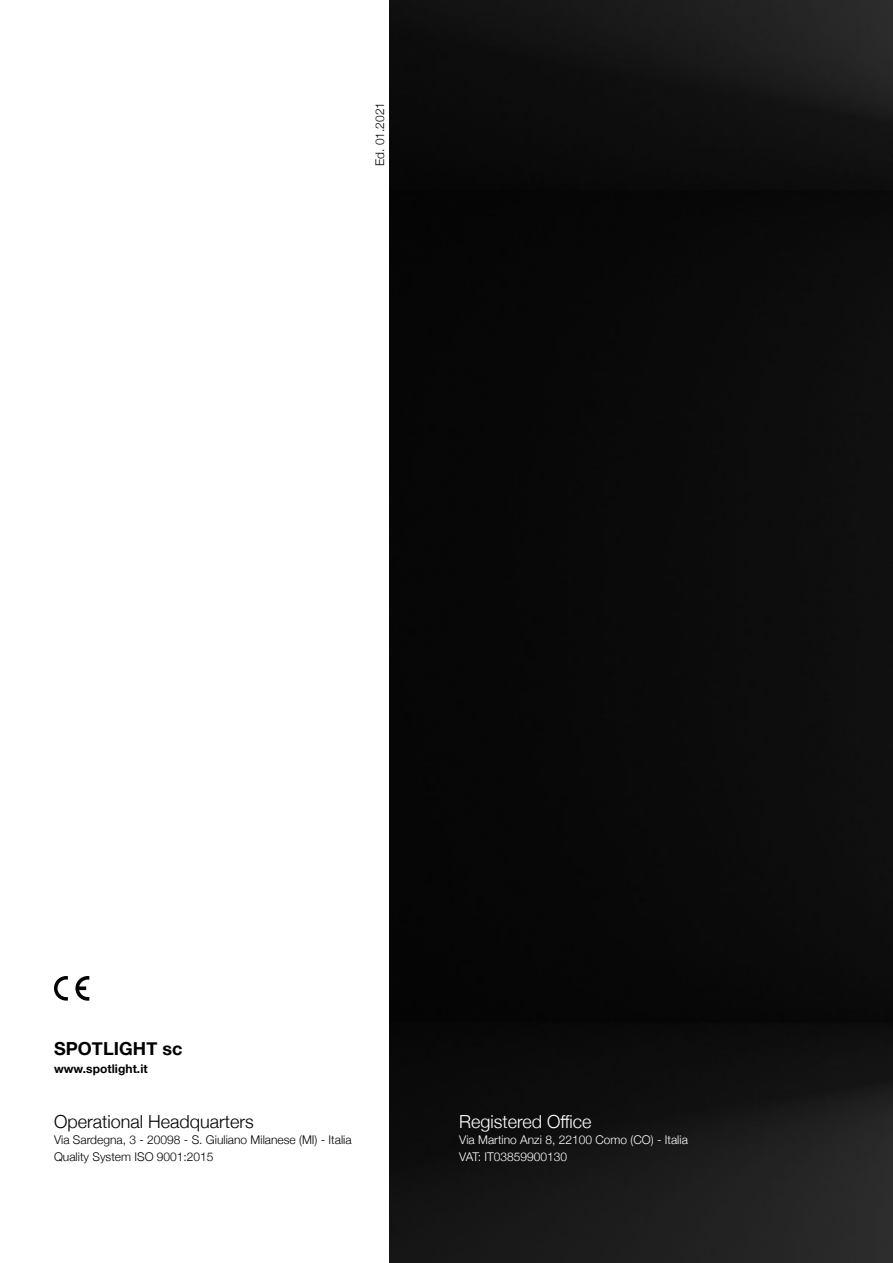
<style>
.page{position:relative;width:893px;height:1263px;background:#fff}
.page>*{position:absolute;margin:0;border:0;box-sizing:border-box;transform-origin:0 0}
.t1{font:300 18px "Helvetica Neue";color:#000}
.t2{font:300 18px "Helvetica Neue";color:#fff}
.t3{font:700 18px "Helvetica Neue";letter-spacing:.005em;color:#000}
.t4{font:300 12px/16.5px "Helvetica Neue";color:#000}
.t5{font:300 12px/16.5px "Helvetica Neue";color:#fff}
.t6{font:700 12px "Helvetica Neue";letter-spacing:.005em;color:#000}
</style>
<div class="page">
<img style="left:390px;top:0;width:503px;height:1263px">
<svg style="left:75px;top:976px;width:14px;height:25px"></svg>
<svg style="left:54px;top:976px;width:14px;height:24px"></svg>
<p class="t4" style="left:371px;top:166px;width:66px;rotate:-90deg">Ed. 01.2021</p>
<h1 class="t3" style="left:54px;top:1035px;width:130px">SPOTLIGHT sc</h1>
<p class="t6" style="left:54px;top:1059px;width:95px">www.spotlight.it</p>
<h1 class="t1" style="left:54px;top:1107px;width:201px">Operational Headquarters</h1>
<p class="t4" style="left:54px;top:1131px;width:299px">Via Sardegna, 3 - 20098 - S. Giuliano Milanese (MI) - Italia<br>Quality System ISO 9001:2015</p>
<h1 class="t2" style="left:459px;top:1107px;width:134px">Registered Office</h1>
<p class="t5" style="left:459px;top:1131px;width:230px">Via Martino Anzi 8, 22100 Como (CO) - Italia<br>VAT: IT03859900130</p>
</div>
